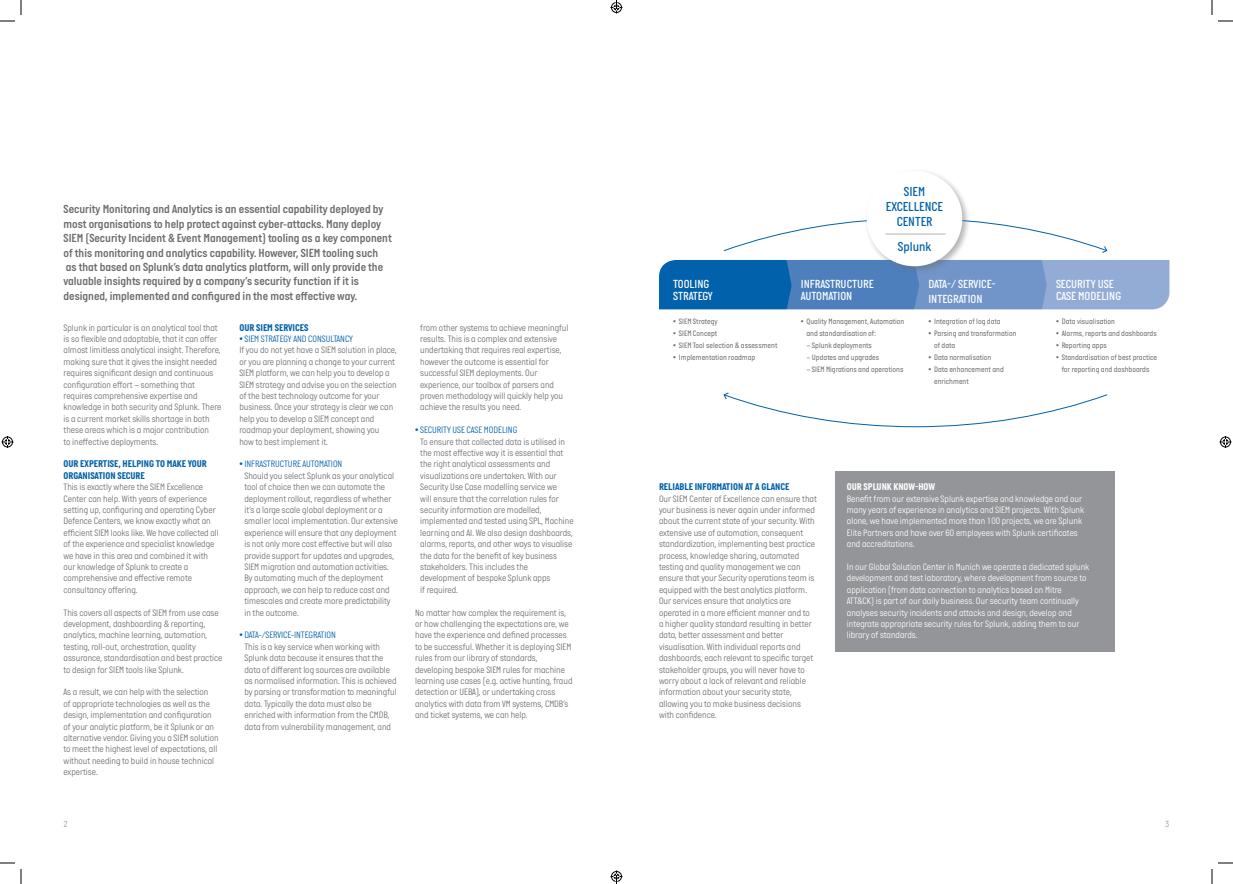
<style>
.page{position:relative;width:1233px;height:884px;background:#fff}
.page>*{position:absolute;margin:0;border:0;box-sizing:border-box;transform-origin:0 0}
.t1{font:500 13.3px/15px "Italian Plate No One";color:#0161aa;text-align:center}
.t2{font:12px/14.4px "Italian Plate No One D Bd";color:#6c6d70}
.t3{font:500 12px/12px "Italian Plate No One";color:#fff}
.t4{font:700 10px/11.4px "Italian Plate No One";color:#0161aa}
.t5{font:700 10px "Italian Plate No One";color:#fff}
.t6{font:300 9.5px/11.4px "Italian Plate No One";color:#6c6d70}
.t7{font:300 9.5px/11.4px "Italian Plate No One";color:#fff}
.t8{font:300 9.5px "Italian Plate No One";color:#0161aa}
.t9{font:300 9px "Italian Plate No One";color:#939598}
.t10{font:8px/12px "Italian Plate No One";color:#6c6d70}
</style>
<div class="page">
<div style="left:835px;top:471px;width:279px;height:180px;background:#939598"></div>
<svg style="left:659px;top:260px;width:510px;height:49px;background:#5387c1"></svg>
<svg style="left:723px;top:220px;width:384px;height:33px"></svg>
<div style="left:864px;top:168px;width:106px;height:107px;background:#6c6d70;opacity:.5"></div>
<div style="left:866px;top:171px;width:96px;height:95px;background:#fff;border-radius:50%"></div>
<hr style="left:886px;top:234px;width:59px;height:1px;background:#b2b3b7">
<svg style="left:723px;top:392px;width:384px;height:35px"></svg>
<svg style="left:1218px;top:20px;width:15px;height:2px"></svg>
<svg style="left:1218px;top:862px;width:15px;height:2px"></svg>
<svg style="left:0;top:0;width:22px;height:22px"></svg>
<svg style="left:0;top:862px;width:22px;height:22px"></svg>
<svg style="left:1211px;top:0;width:1px;height:15px"></svg>
<svg style="left:1211px;top:869px;width:1px;height:15px"></svg>
<svg style="left:2px;top:436px;width:12px;height:12px"></svg>
<svg style="left:1219px;top:436px;width:12px;height:12px"></svg>
<svg style="left:610px;top:0;width:12px;height:14px"></svg>
<svg style="left:610px;top:870px;width:12px;height:14px"></svg>
<p class="t2" style="left:64px;top:202px;width:330px">Security Monitoring and Analytics is an essential capability deployed by most organisations to help protect against cyber-attacks. Many deploy SIEM (Security Incident &amp; Event Management) tooling as a key component of this monitoring and analytics capability. However, SIEM tooling such as that based on Splunk’s data analytics platform, will only provide the valuable insights required by a company’s security function if it is designed, implemented and configured in the most effective way.</p>
<p class="t6" style="left:64px;top:322px;width:159px">Splunk in particular is an analytical tool that is so flexible and adaptable, that it can offer almost limitless analytical insight. Therefore, making sure that it gives the insight needed requires significant design and continuous configuration effort – something that requires comprehensive expertise and knowledge in both security and Splunk. There is a current market skills shortage in both these areas which is a major contribution<br>to ineffective deployments.</p>
<p class="t4" style="left:64px;top:458px;width:145px">OUR EXPERTISE, HELPING TO MAKE YOUR<br>ORGANISATION SECURE</p>
<p class="t6" style="left:64px;top:482px;width:157px">This is exactly where the SIEM Excellence Center can help. With years of experience setting up, configuring and operating Cyber Defence Centers, we know exactly what an efficient SIEM looks like. We have collected all of the experience and specialist knowledge we have in this area and combined it with our knowledge of Splunk to create a comprehensive and effective remote consultancy offering.</p>
<p class="t6" style="left:64px;top:607px;width:160px">This covers all aspects of SIEM from use case development, dashboarding &amp; reporting, analytics, machine learning, automation, testing, roll-out, orchestration, quality assurance, standardisation and best practice to design for SIEM tools like Splunk.</p>
<p class="t6" style="left:64px;top:687px;width:156px">As a result, we can help with the selection<br>of appropriate technologies as well as the design, implementation and configuration of your analytic platform, be it Splunk or an alternative vendor. Giving you a SIEM solution to meet the highest level of expectations, all without needing to build in house technical expertise.</p>
<p class="t4" style="left:239px;top:321px;width:71px">OUR SIEM SERVICES</p>
<p class="t8" style="left:239px;top:334px;width:115px">• SIEM STRATEGY AND CONSULTANCY</p>
<p class="t6" style="left:239px;top:345px;width:159px">If you do not yet have a SIEM solution in place, or you are planning a change to your current SIEM platform, we can help you to develop a SIEM strategy and advise you on the selection of the best technology outcome for your business. Once your strategy is clear we can help you to develop a SIEM concept and roadmap your deployment, showing you<br>how to best implement it.</p>
<p class="t8" style="left:239px;top:459px;width:105px">• INFRASTRUCTURE AUTOMATION</p>
<p class="t6" style="left:244px;top:470px;width:155px">Should you select Splunk as your analytical tool of choice then we can automate the deployment rollout, regardless of whether it’s a large scale global deployment or a smaller local implementation. Our extensive experience will ensure that any deployment is not only more cost effective but will also provide support for updates and upgrades, SIEM migration and automation activities.<br>By automating much of the deployment approach, we can help to reduce cost and timescales and create more predictability in the outcome.</p>
<p class="t8" style="left:239px;top:630px;width:98px">• DATA-/SERVICE-INTEGRATION</p>
<p class="t6" style="left:244px;top:641px;width:154px">This is a key service when working with Splunk data because it ensures that the data of different log sources are available as normalised information. This is achieved by parsing or transformation to meaningful data. Typically the data must also be enriched with information from the CMDB, data from vulnerability management, and</p>
<p class="t6" style="left:420px;top:322px;width:150px">from other systems to achieve meaningful results. This is a complex and extensive undertaking that requires real expertise, however the outcome is essential for successful SIEM deployments. Our experience, our toolbox of parsers and proven methodology will quickly help you achieve the results you need.</p>
<p class="t8" style="left:415px;top:425px;width:104px">• SECURITY USE CASE MODELING</p>
<p class="t6" style="left:420px;top:436px;width:155px">To ensure that collected data is utilised in the most effective way it is essential that the right analytical assessments and visualizations are undertaken. With our Security Use Case modelling service we<br>will ensure that the correlation rules for security information are modelled, implemented and tested using SPL, Machine learning and AI. We also design dashboards, alarms, reports, and other ways to visualise the data for the benefit of key business stakeholders. This includes the development of bespoke Splunk apps<br>if required.</p>
<p class="t6" style="left:415px;top:607px;width:159px">No matter how complex the requirement is, or how challenging the expectations are, we have the experience and defined processes to be successful. Whether it is deploying SIEM rules from our library of standards, developing bespoke SIEM rules for machine learning use cases (e.g. active hunting, fraud detection or UEBA), or undertaking cross analytics with data from VM systems, CMDB’s and ticket systems, we can help.</p>
<p class="t3" style="left:673px;top:278px;width:41px">TOOLING<br>STRATEGY</p>
<p class="t10" style="left:673px;top:315px;width:46px">• SIEM Strategy</p>
<p class="t10" style="left:673px;top:327px;width:46px">• SIEM Concept</p>
<p class="t10" style="left:673px;top:339px;width:106px">• SIEM Tool selection &amp; assessment</p>
<p class="t10" style="left:673px;top:351px;width:84px">• Implementation roadmap</p>
<p class="t3" style="left:801px;top:278px;width:74px">INFRASTRUCTURE<br>AUTOMATION</p>
<h1 class="t1" style="left:886px;top:183px;width:59px">SIEM<br>EXCELLENCE<br>CENTER</h1>
<h1 class="t1" style="left:898px;top:238px;width:35px">Splunk</h1>
<p class="t3" style="left:928px;top:276px;width:69px;line-height:14.8px">DATA-/ SERVICE-<br>INTEGRATION</p>
<p class="t3" style="left:1056px;top:278px;width:67px">SECURITY USE<br>CASE MODELING</p>
<p class="t10" style="left:806px;top:315px;width:99px;text-indent:-6px">• Quality Management, Automation and standardisation of:</p>
<p class="t10" style="left:806px;top:339px;width:67px">– Splunk deployments</p>
<p class="t10" style="left:806px;top:351px;width:74px">– Updates and upgrades</p>
<p class="t10" style="left:806px;top:363px;width:98px">– SIEM Migrations and operations</p>
<p class="t10" style="left:928px;top:315px;width:74px">• Integration of log data</p>
<p class="t10" style="left:934px;top:327px;width:84px;text-indent:-6px">• Parsing and transformation of data</p>
<p class="t10" style="left:928px;top:351px;width:65px">• Data normalisation</p>
<p class="t10" style="left:934px;top:363px;width:71px;text-indent:-6px">• Data enhancement and enrichment</p>
<p class="t10" style="left:1056px;top:315px;width:61px">• Data visualisation</p>
<p class="t10" style="left:1056px;top:327px;width:102px">• Alarms, reports and dashboards</p>
<p class="t10" style="left:1056px;top:339px;width:52px">• Reporting apps</p>
<p class="t10" style="left:1056px;top:351px;width:103px;text-align:center">• Standardisation of best practice for reporting and dashboards</p>
<p class="t4" style="left:659px;top:481px;width:132px">RELIABLE INFORMATION AT A GLANCE</p>
<p class="t6" style="left:659px;top:493px;width:159px">Our SIEM Center of Excellence can ensure that your business is never again under informed about the current state of your security. With extensive use of automation, consequent standardization, implementing best practice process, knowledge sharing, automated testing and quality management we can ensure that your Security operations team is equipped with the best analytics platform.<br>Our services ensure that analytics are operated in a more efficient manner and to<br>a higher quality standard resulting in better data, better assessment and better visualisation. With individual reports and dashboards, each relevant to specific target stakeholder groups, you will never have to worry about a lack of relevant and reliable information about your security state, allowing you to make business decisions with confidence.</p>
<p class="t5" style="left:847px;top:481px;width:90px">OUR SPLUNK KNOW-HOW</p>
<p class="t7" style="left:847px;top:493px;width:239px">Benefit from our extensive Splunk expertise and knowledge and our many years of experience in analytics and SIEM projects. With Splunk alone, we have implemented more than 100 projects, we are Splunk Elite Partners and have over 60 employees with Splunk certificates and accreditations.</p>
<p class="t7" style="left:847px;top:562px;width:244px">In our Global Solution Center in Munich we operate a dedicated splunk development and test laboratory, where development from source to application (from data connection to analytics based on Mitre ATT&amp;CK) is part of our daily business. Our security team continually analyses security incidents and attacks and design, develop and integrate appropriate security rules for Splunk, adding them to our library of standards.</p>
<p class="t9" style="left:64px;top:819px;width:6px">2</p>
<p class="t9" style="left:1165px;top:819px;width:6px">3</p>
</div>
